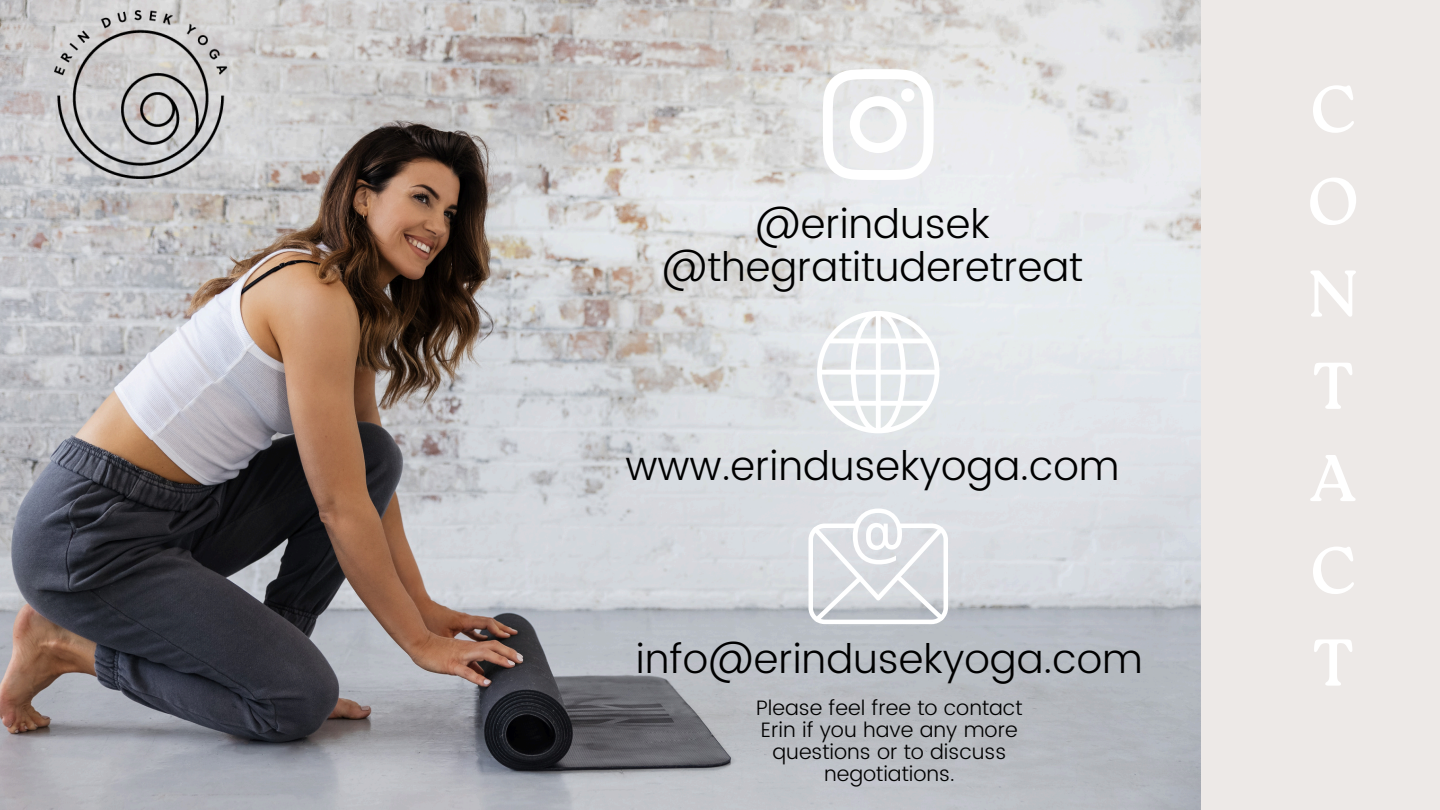
<style>
.page{position:relative;width:1440px;height:810px;background:#ede9e7}
.page>*{position:absolute;margin:0;border:0;box-sizing:border-box;transform-origin:0 0}
.t1{font:66px/92.2px "Roca Two";color:#fff;text-align:justify}
.t2{font:300 40.6px/43.5px "Poppins";color:#000;text-align:center}
.t3{font:300 20.9px/22.1px "Poppins";color:#000;text-align:center}
</style>
<div class="page">
<img style="left:0;top:0;width:1200px;height:810px">
<img style="left:0;top:0;width:336px;height:290px">
<svg style="left:823px;top:69px;width:111px;height:111px"></svg>
<div style="left:901px;top:88px;width:13px;height:14px;background:#fff;border-radius:50%"></div>
<svg style="left:817px;top:311px;width:122px;height:122px"></svg>
<svg style="left:808px;top:509px;width:140px;height:115px;background:#dee0e4"></svg>
<p class="t2" style="left:662px;top:202px;width:423px">@erindusek @thegratituderetreat</p>
<p class="t2" style="left:625px;top:444px;width:496px">www.erindusekyoga.com</p>
<p class="t2" style="left:636px;top:637px;width:508px">info@erindusekyoga.com</p>
<p class="t3" style="left:756px;top:697px;width:268px">Please feel free to contact<br>Erin if you have any more questions or to discuss negotiations.</p>
<p class="t1" style="left:1308px;top:63px;width:53px">C O N T A C T</p>
</div>
